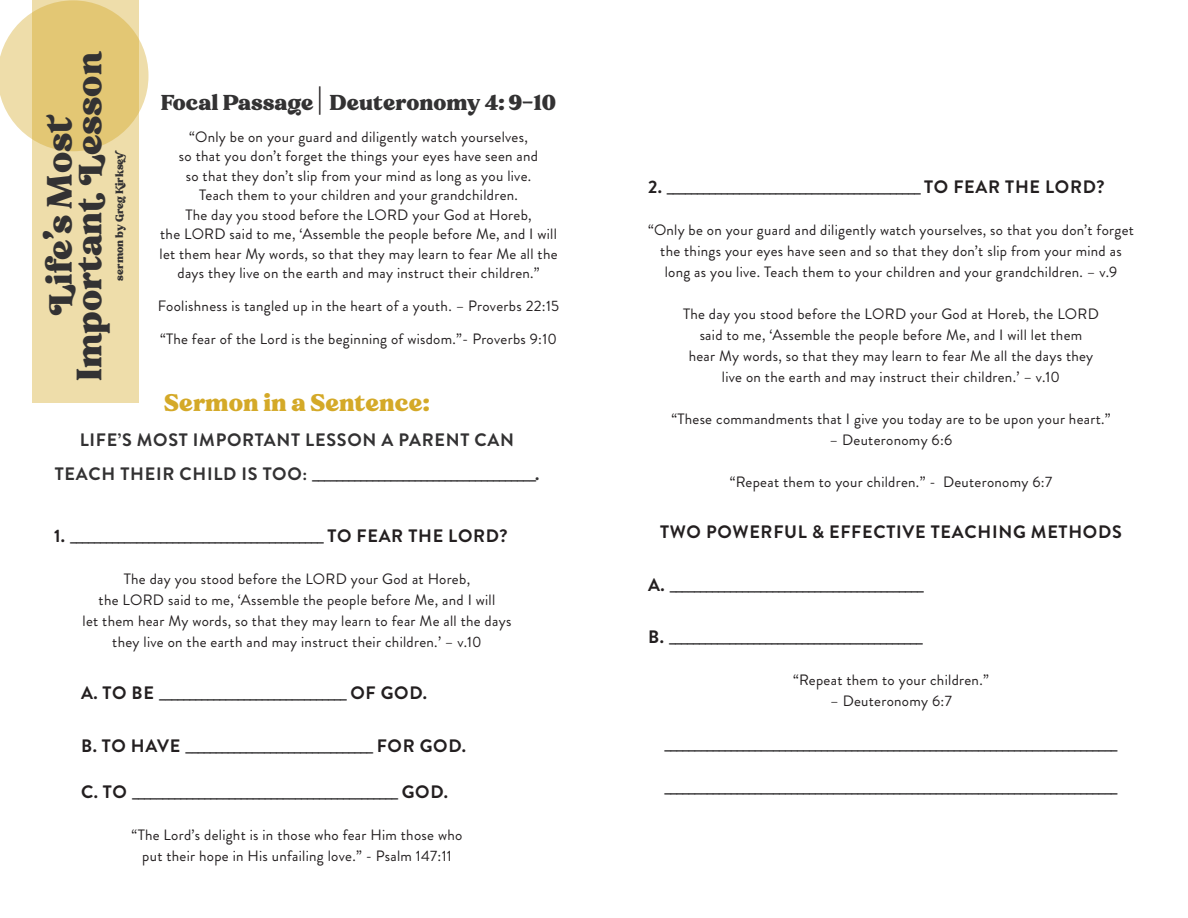
<style>
.page{position:relative;width:1188px;height:918px;background:#fff}
.page>*{position:absolute;margin:0;border:0;box-sizing:border-box;transform-origin:0 0}
.t1{font:800 44.1px "Notulen Serif Display";color:#333233}
.t2{font:800 30px "Notulen Serif Display";color:#d4a928}
.t3{font:800 27px "Notulen Serif Display";color:#333233}
.t4{font:700 18px/34.5px "Brandon Grotesque";letter-spacing:.04em;color:#333233;text-align:center}
.t5{font:700 18px "Brandon Grotesque";letter-spacing:.04em;color:#231f20}
.t6{font:15px/21px "Brandon Grotesque";letter-spacing:.02em;color:#231f20;text-align:center}
.t7{font:800 13.35px "Notulen Serif Display";color:#333233}
.s1{font-family:"Brandon Grotesque";font-weight:700;color:#231f20}
.s2{color:#231f20}
</style>
<div class="page">
<svg style="left:0;top:0;width:149px;height:151px"></svg>
<svg style="left:32px;top:0;width:106px;height:403px;fill:#eda"></svg>
<p class="t1" style="left:67px;top:381px;width:332px;rotate:-90deg">Important Lesson</p>
<p class="t1" style="left:38px;top:316px;width:202px;rotate:-90deg">Life’s Most</p>
<p class="t7" style="left:113px;top:281px;width:130px;rotate:-90deg">sermon by Greg Kirksey</p>
<p class="t3" style="left:161px;top:89px;width:397px">Focal Passage <span class="s1">|</span> Deuteronomy 4: 9-10</p>
<p class="t6" style="left:189px;top:126px;width:340px">“Only be on your guard and diligently watch yourselves,</p>
<p class="t6" style="left:179px;top:146px;width:361px">so that you don’t forget the things your eyes have seen and</p>
<p class="t6" style="left:186px;top:165px;width:347px">so that they don’t slip from your mind as long as you live.</p>
<p class="t6" style="left:199px;top:185px;width:320px">Teach them to your children and your grandchildren.</p>
<p class="t6" style="left:185px;top:204px;width:348px">The day you stood before the LORD your God at Horeb,</p>
<p class="t6" style="left:160px;top:225px;width:400px;line-height:19.5px">the LORD said to me, ‘Assemble the people before Me, and I will let them hear My words, so that they may learn to fear Me all the days they live on the earth and may instruct their children.”</p>
<p class="t6" style="left:158px;top:296px;width:403px">Foolishness is tangled up in the heart of a youth. – Proverbs 22:15</p>
<p class="t6" style="left:160px;top:329px;width:399px">“The fear of the Lord is the beginning of wisdom.”- Proverbs 9:10</p>
<p class="t2" style="left:164px;top:388px;width:267px">Sermon in a Sentence:</p>
<p class="t4" style="left:55px;top:423px;width:486px">LIFE’S MOST IMPORTANT LESSON A PARENT CAN<br>TEACH THEIR CHILD IS TOO: _____________________________________.</p>
<p class="t4" style="left:54px;top:519px;width:455px"><span class="s2">1.</span> __________________________________________ <span class="s2">TO FEAR THE LORD?</span></p>
<p class="t6" style="left:124px;top:569px;width:348px">The day you stood before the LORD your God at Horeb,</p>
<p class="t6" style="left:99px;top:590px;width:398px">the LORD said to me, ‘Assemble the people before Me, and I will</p>
<p class="t6" style="left:83px;top:611px;width:430px">let them hear My words, so that they may learn to fear Me all the days</p>
<p class="t6" style="left:112px;top:632px;width:371px">they live on the earth and may instruct their children.’ – v.10</p>
<p class="t4" style="left:81px;top:676px;width:348px"><span class="s2">A. TO BE</span> _______________________________ <span class="s2">OF GOD.</span></p>
<p class="t4" style="left:81px;top:729px;width:387px"><span class="s2">B. TO HAVE</span> _______________________________ <span class="s2">FOR GOD.</span></p>
<p class="t4" style="left:81px;top:775px;width:369px"><span class="s2">C. TO</span> ____________________________________________ <span class="s2">GOD.</span></p>
<p class="t6" style="left:132px;top:825px;width:332px">“The Lord’s delight is in those who fear Him those who</p>
<p class="t6" style="left:142px;top:846px;width:311px">put their hope in His unfailing love.” - Psalm 147:11</p>
<p class="t4" style="left:648px;top:170px;width:458px"><span class="s2">2.</span> __________________________________________ <span class="s2">TO FEAR THE LORD?</span></p>
<p class="t6" style="left:648px;top:220px;width:487px">“Only be on your guard and diligently watch yourselves, so that you don’t forget the things your eyes have seen and so that they don’t slip from your mind as long as you live. Teach them to your children and your grandchildren. – v.9</p>
<p class="t6" style="left:683px;top:304px;width:417px">The day you stood before the LORD your God at Horeb, the LORD</p>
<p class="t6" style="left:700px;top:325px;width:384px">said to me, ‘Assemble the people before Me, and I will let them</p>
<p class="t6" style="left:689px;top:346px;width:406px">hear My words, so that they may learn to fear Me all the days they</p>
<p class="t6" style="left:722px;top:367px;width:340px">live on the earth and may instruct their children.’ – v.10</p>
<p class="t6" style="left:671px;top:409px;width:441px">“These commandments that I give you today are to be upon your heart.”</p>
<p class="t6" style="left:830px;top:430px;width:124px">– Deuteronomy 6:6</p>
<p class="t6" style="left:730px;top:472px;width:324px">“Repeat them to your children.” - Deuteronomy 6:7</p>
<p class="t5" style="left:660px;top:520px;width:463px">TWO POWERFUL &amp; EFFECTIVE TEACHING METHODS</p>
<p class="t4" style="left:648px;top:568px;width:278px"><span class="s2">A.</span> __________________________________________</p>
<p class="t4" style="left:648px;top:620px;width:277px"><span class="s2">B.</span> __________________________________________</p>
<p class="t6" style="left:793px;top:670px;width:197px">“Repeat them to your children.”</p>
<p class="t6" style="left:830px;top:691px;width:123px">– Deuteronomy 6:7</p>
<p class="t4" style="left:664px;top:727px;width:455px">___________________________________________________________________________</p>
<p class="t4" style="left:664px;top:770px;width:455px">___________________________________________________________________________</p>
</div>
